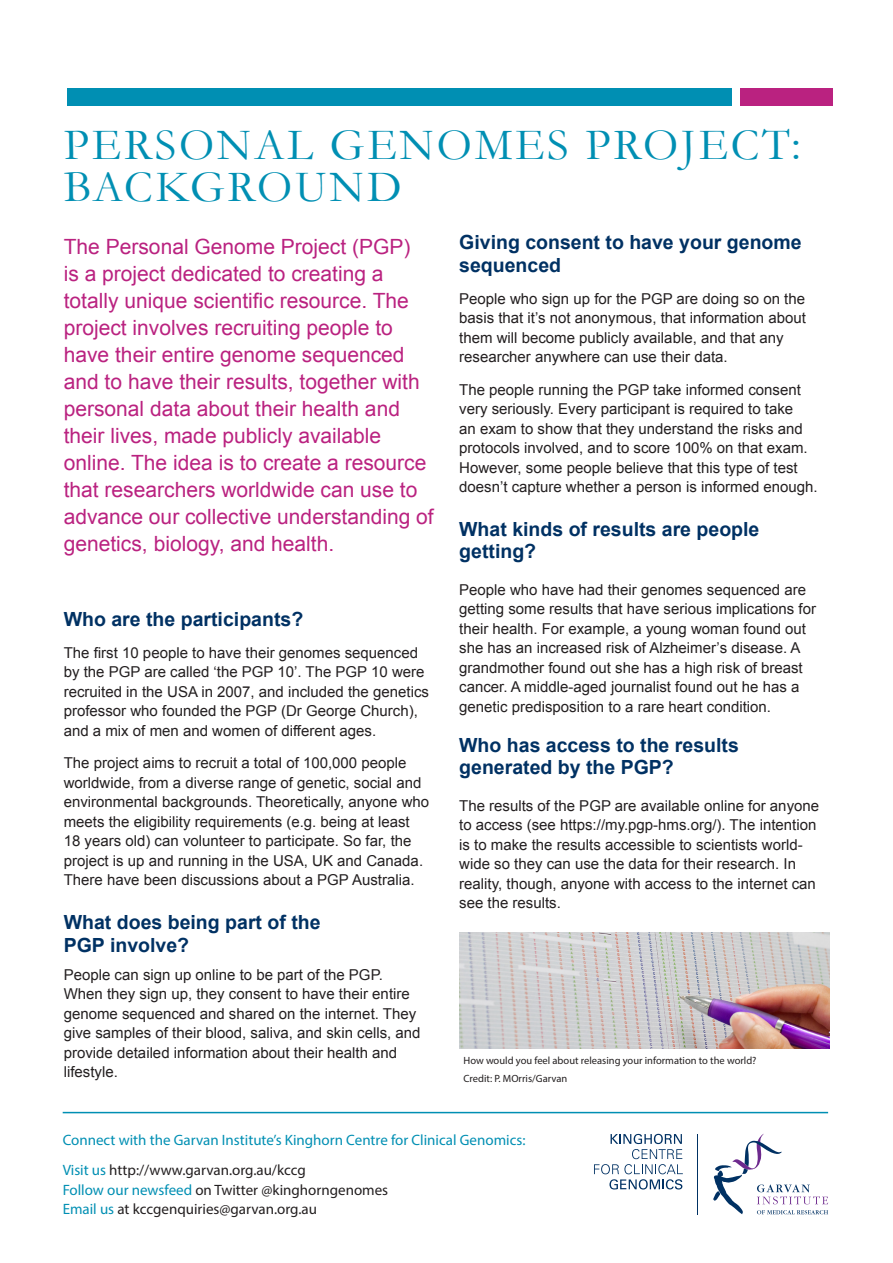
<style>
.page{position:relative;width:893px;height:1263px;background:#fff}
.page>*{position:absolute;margin:0;border:0;box-sizing:border-box;transform-origin:0 0}
.Heading{font:45px/42px "Garamond";letter-spacing:.06em;color:#008fb3}
.Intro_-_School{font:21px/27px "Arial";color:#ba2280}
.Subheading{font:700 19.5px/22.5px "Arial";color:#003163}
.Body{font:700 19.5px/22.5px "Arial";color:#003163}
.Body-2{font:15px/19.5px "Arial";color:#231f20}
.Subheading-2{font:15px/19.5px "Arial";color:#231f20}
.t1{font:15px/19.5px "Myriad Pro";color:#231f20}
.t2{font:15px "Myriad Pro";color:#008fb3}
.t3{font:10.5px/18px "Myriad Pro";color:#231f20}
.s1{color:#008fb3}
</style>
<div class="page">
<svg style="left:594px;top:1134px;width:89px;height:55px"></svg>
<hr style="left:697px;top:1134px;width:1px;height:80px;background:#003163">
<svg style="left:713px;top:1134px;width:115px;height:80px"></svg>
<hr style="left:63px;top:1112px;width:765px;height:1px;background:#008fb3">
<div style="left:67px;top:89px;width:665px;height:17px;background:#008fb3"></div>
<div style="left:741px;top:89px;width:92px;height:17px;background:#ba2280"></div>
<img style="left:459px;top:932px;width:370px;height:116px">
<p class="Heading" style="left:64px;top:123px;width:739px">PERSONAL GENOMES PROJECT:<br>BACKGROUND</p>
<p class="Intro_-_School" style="left:64px;top:233px;width:371px">The Personal Genome Project (PGP)<br>is a project dedicated to creating a totally unique scientific resource. The project involves recruiting people to have their entire genome sequenced and to have their results, together with personal data about their health and their lives, made publicly available online. The idea is to create a resource that researchers worldwide can use to advance our collective understanding of genetics, biology, and health.</p>
<p class="Body" style="left:459px;top:232px;width:344px">Giving consent to have your genome sequenced</p>
<p class="Body-2" style="left:459px;top:289px;width:348px">People who sign up for the PGP are doing so on the basis that it’s not anonymous, that information about them will become publicly available, and that any researcher anywhere can use their data.</p>
<p class="Body-2" style="left:459px;top:380px;width:360px">The people running the PGP take informed consent very seriously. Every participant is required to take<br>an exam to show that they understand the risks and protocols involved, and to score 100% on that exam.<br>However, some people believe that this type of test doesn’t capture whether a person is informed enough.</p>
<p class="Subheading" style="left:459px;top:518px;width:302px">What kinds of results are people getting?</p>
<p class="Subheading-2" style="left:459px;top:580px;width:358px">People who have had their genomes sequenced are getting some results that have serious implications for their health. For example, a young woman found out she has an increased risk of Alzheimer’s disease. A grandmother found out she has a high risk of breast cancer. A middle-aged journalist found out he has a genetic predisposition to a rare heart condition.</p>
<p class="Subheading" style="left:459px;top:734px;width:281px">Who has access to the results generated by the PGP?</p>
<p class="Subheading-2" style="left:459px;top:796px;width:361px">The results of the PGP are available online for anyone to access (see https://my.pgp-hms.org/). The intention is to make the results accessible to scientists world&shy;wide so they can use the data for their research. In reality, though, anyone with access to the internet can see the results.</p>
<p class="Body" style="left:64px;top:608px;width:241px">Who are the participants?</p>
<p class="Body-2" style="left:64px;top:643px;width:367px">The first 10 people to have their genomes sequenced by the PGP are called ‘the PGP 10’. The PGP 10 were recruited in the USA in 2007, and included the genetics professor who founded the PGP (Dr George Church), and a mix of men and women of different ages.</p>
<p class="Body-2" style="left:64px;top:753px;width:367px">The project aims to recruit a total of 100,000 people worldwide, from a diverse range of genetic, social and environmental backgrounds. Theoretically, anyone who meets the eligibility requirements (e.g. being at least 18 years old) can volunteer to participate. So far, the project is up and running in the USA, UK and Canada.<br>There have been discussions about a PGP Australia.</p>
<p class="Subheading" style="left:64px;top:911px;width:258px">What does being part of the<br>PGP involve?</p>
<p class="Body-2" style="left:64px;top:965px;width:358px">People can sign up online to be part of the PGP.<br>When they sign up, they consent to have their entire genome sequenced and shared on the internet. They give samples of their blood, saliva, and skin cells, and provide detailed information about their health and lifestyle.</p>
<p class="t3" style="left:463px;top:1052px;width:295px">How would you feel about releasing your information to the world?<br>Credit: P. MOrris/Garvan</p>
<p class="t2" style="left:63px;top:1131px;width:464px">Connect with the Garvan Institute’s Kinghorn Centre for Clinical Genomics:</p>
<p class="t1" style="left:63px;top:1160px;width:327px"><span class="s1">Visit us</span> http://www.garvan.org.au/kccg<br><span class="s1">Follow our newsfeed</span> on Twitter @kinghorngenomes<br><span class="s1">Email us</span> at kccgenquiries@garvan.org.au</p>
</div>
